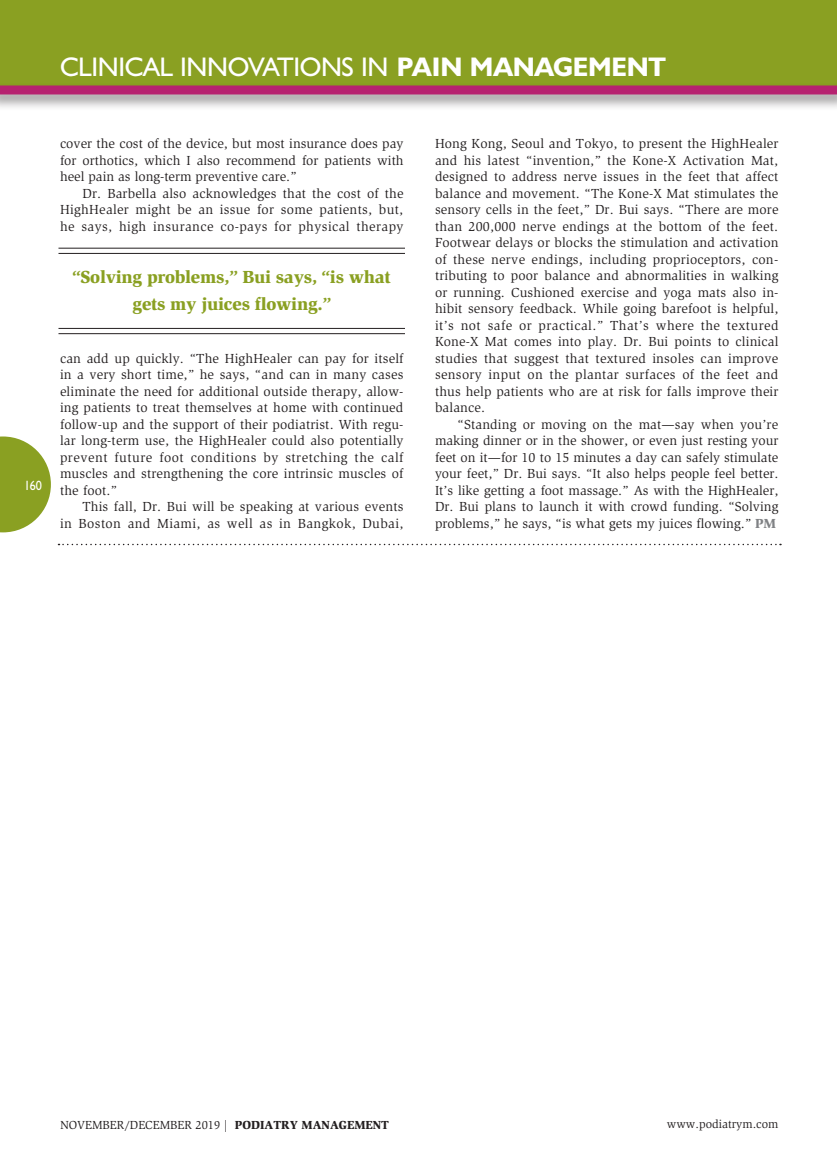
<style>
.page{position:relative;width:837px;height:1161px;background:#fff}
.page>*{position:absolute;margin:0;border:0;box-sizing:border-box;transform-origin:0 0}
.t1{font:27px "Humanist 521 BT";letter-spacing:-.015em;color:#fff}
._2011-Callout{font:900 18px/27px "Slimbach";letter-spacing:-.015em;color:#8aa022;text-align:center}
._2011-Global_Text{font:13.5px/16.5px "Slimbach";letter-spacing:.01em;color:#231f20;text-align:justify}
.t2{font:13.5px "Humanist 521 BT";color:#fff;scale:.9 1}
.t3{font:12px "Slimbach";color:#231f20}
.s1{font-weight:700}
.s2{font-weight:900;color:#808285}
.s3{font-weight:900}
</style>
<div class="page">
<svg style="left:0;top:436px;width:51px;height:96px"></svg>
<div style="left:0;top:0;width:837px;height:88px;background:#8aa022"></div>
<div style="left:0;top:82px;width:837px;height:29px;background:#231f20;opacity:.5"></div>
<div style="left:0;top:86px;width:837px;height:8px;background:#b62270"></div>
<svg style="left:58px;top:544px;width:723px;height:1px"></svg>
<hr style="left:58px;top:248px;width:347px;height:1px;background:#231f20">
<hr style="left:58px;top:253px;width:347px;height:1px;background:#231f20">
<hr style="left:58px;top:328px;width:347px;height:1px;background:#231f20">
<hr style="left:58px;top:333px;width:347px;height:1px;background:#231f20">
<p class="t1" style="left:60px;top:50px;width:608px">CLINICAL INNOVATIONS IN <span class="s1">PAIN MANAGEMENT</span></p>
<p class="t2" style="left:24px;top:477px;width:21px">160</p>
<p class="_2011-Global_Text" style="left:60px;top:135px;width:345px">cover the cost of the device, but most insurance does pay for orthotics, which I also recommend for patients with heel pain as long-term preventive care.”</p>
<p class="_2011-Global_Text" style="left:60px;top:185px;width:345px;text-indent:23px">Dr. Barbella also acknowledges that the cost of the HighHealer might be an issue for some patients, but, he says, high insurance co-pays for physical therapy</p>
<p class="_2011-Callout" style="left:73px;top:263px;width:320px">“Solving problems,” Bui says, “is what gets my juices flowing.”</p>
<p class="_2011-Global_Text" style="left:60px;top:350px;width:345px">can add up quickly. “The HighHealer can pay for itself in a very short time,” he says, “and can in many cases eliminate the need for additional outside therapy, allow&shy;ing patients to treat themselves at home with continued follow-up and the support of their podiatrist. With regu&shy;lar long-term use, the HighHealer could also potentially prevent future foot conditions by stretching the calf muscles and strengthening the core intrinsic muscles of the foot.”</p>
<p class="_2011-Global_Text" style="left:60px;top:498px;width:345px;text-align:right">This fall, Dr. Bui will be speaking at various events<br>in Boston and Miami, as well as in Bangkok, Dubai,</p>
<p class="_2011-Global_Text" style="left:435px;top:135px;width:345px">Hong Kong, Seoul and Tokyo, to present the HighHealer and his latest “invention,” the Kone-X Activation Mat, designed to address nerve issues in the feet that affect balance and movement. “The Kone-X Mat stimulates the sensory cells in the feet,” Dr. Bui says. “There are more than 200,000 nerve endings at the bottom of the feet.<br>Footwear delays or blocks the stimulation and activation of these nerve endings, including proprioceptors, con&shy;tributing to poor balance and abnormalities in walking or running. Cushioned exercise and yoga mats also in&shy;hibit sensory feedback. While going barefoot is helpful, it’s not safe or practical.” That’s where the textured Kone-X Mat comes into play. Dr. Bui points to clinical studies that suggest that textured insoles can improve sensory input on the plantar surfaces of the feet and thus help patients who are at risk for falls improve their balance.</p>
<p class="_2011-Global_Text" style="left:435px;top:416px;width:345px;text-indent:23px">“Standing or moving on the mat—say when you’re making dinner or in the shower, or even just resting your feet on it—for 10 to 15 minutes a day can safely stimulate your feet,” Dr. Bui says. “It also helps people feel better.<br>It’s like getting a foot massage.” As with the HighHealer, Dr. Bui plans to launch it with crowd funding. “Solving problems,” he says, “is what gets my juices flowing.” <span class="s2">PM</span></p>
<p class="t3" style="left:60px;top:1118px;width:331px">NOVEMBER/DECEMBER 2019 | <span class="s3">PODIATRY MANAGEMENT</span></p>
<p class="t3" style="left:667px;top:1117px;width:113px">www.podiatrym.com</p>
</div>
